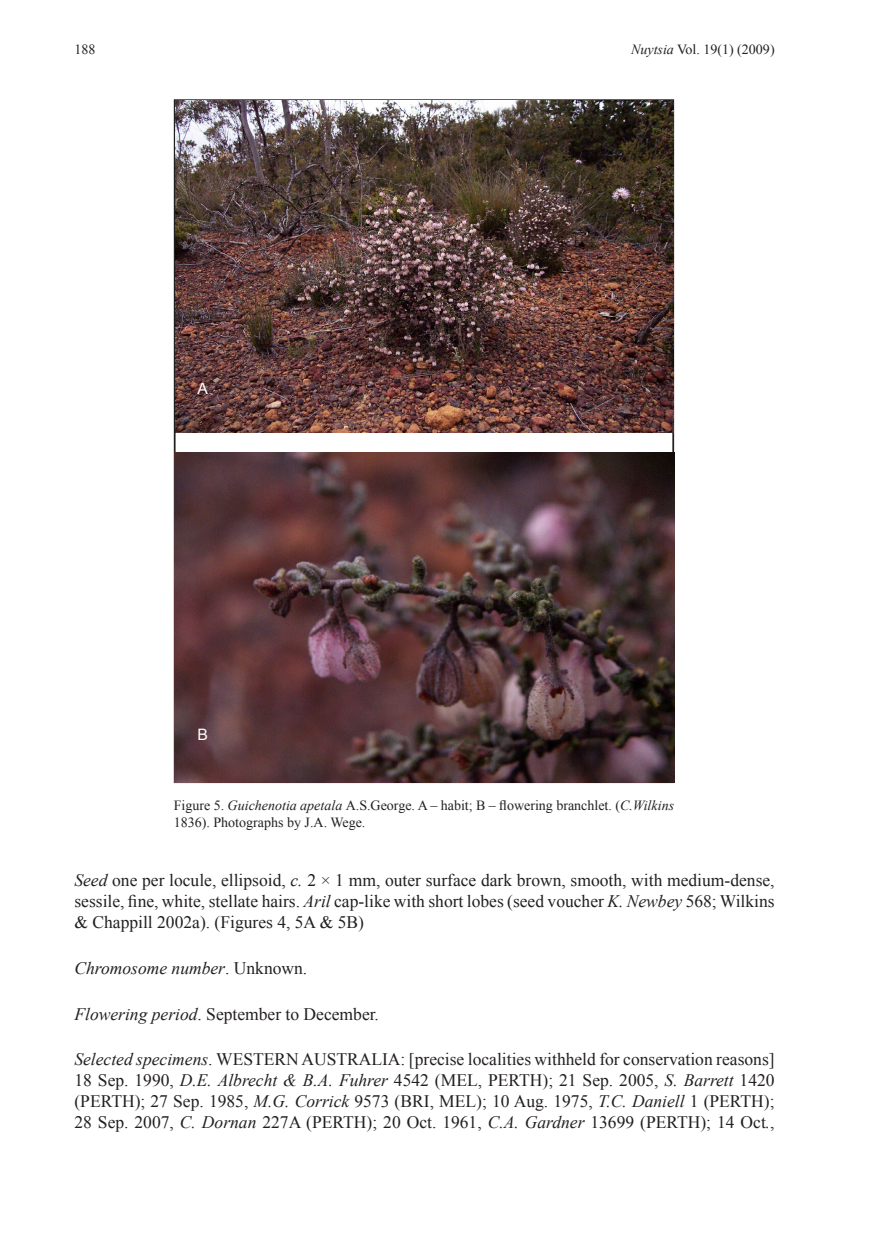
<style>
.page{position:relative;width:874px;height:1241px;background:#fff}
.page>*{position:absolute;margin:0;border:0;box-sizing:border-box;transform-origin:0 0}
.nBodyFlush{font:17.5px/21px "Times New Roman";color:#231f20;text-align:justify}
.nBody{font:17.5px/21px "Times New Roman";color:#231f20;text-align:justify}
.nBodyFlush-2{font:italic 17.5px "Times New Roman";color:#231f20}
.nFigureCaption{font:15.75px "Arial";color:#fff}
.nFigureCaption-2{font:14px/16.8px "Times New Roman";color:#231f20}
.s1{font-style:italic}
.s2{font-style:normal}
</style>
<div class="page">
<img style="left:175px;top:100px;width:498px;height:332px">
<img style="left:174px;top:452px;width:500px;height:330px">
<p class="nFigureCaption-2" style="left:74px;top:41px;width:22px">188</p>
<p class="nFigureCaption-2" style="left:630px;top:41px;width:145px"><span class="s1">Nuytsia</span> Vol. 19(1) (2009)</p>
<p class="nFigureCaption" style="left:197px;top:378px;width:12px">A</p>
<p class="nFigureCaption" style="left:197px;top:724px;width:12px">B</p>
<p class="nFigureCaption-2" style="left:174px;top:797px;width:501px">Figure 5. <span class="s1">Guichenotia apetala</span> A.S.George. A – habit; B – flowering branchlet. (<span class="s1">C.Wilkins<br></span>1836). Photographs by J.A. Wege.</p>
<p class="nBody" style="left:74px;top:869px;width:701px"><span class="s1">Seed</span> one per locule, ellipsoid, <span class="s1">c.</span> 2 × 1 mm, outer surface dark brown, smooth, with medium-dense, sessile, fine, white, stellate hairs. <span class="s1">Aril</span> cap-like with short lobes (seed voucher <span class="s1">K. Newbey</span> 568; Wilkins &amp; Chappill 2002a). (Figures 4, 5A &amp; 5B)</p>
<p class="nBodyFlush-2" style="left:74px;top:955px;width:234px">Chromosome number<span class="s2">. Unknown.</span></p>
<p class="nBodyFlush" style="left:74px;top:1002px;width:306px"><span class="s1">Flowering period</span>. September to December.</p>
<p class="nBodyFlush" style="left:74px;top:1048px;width:701px"><span class="s1">Selected specimens</span>. WESTERN AUSTRALIA: [precise localities withheld for conservation reasons] 18 Sep. 1990, <span class="s1">D.E. Albrecht &amp; B.A. Fuhrer</span> 4542 (MEL, PERTH); 21 Sep. 2005, <span class="s1">S. Barrett</span> 1420 (PERTH); 27 Sep. 1985, <span class="s1">M.G. Corrick</span> 9573 (BRI, MEL); 10 Aug. 1975, <span class="s1">T.C. Daniell</span> 1 (PERTH); 28 Sep. 2007, <span class="s1">C. Dornan</span> 227A (PERTH); 20 Oct. 1961, <span class="s1">C.A. Gardner</span> 13699 (PERTH); 14 Oct<span class="s1">.</span>,</p>
</div>
